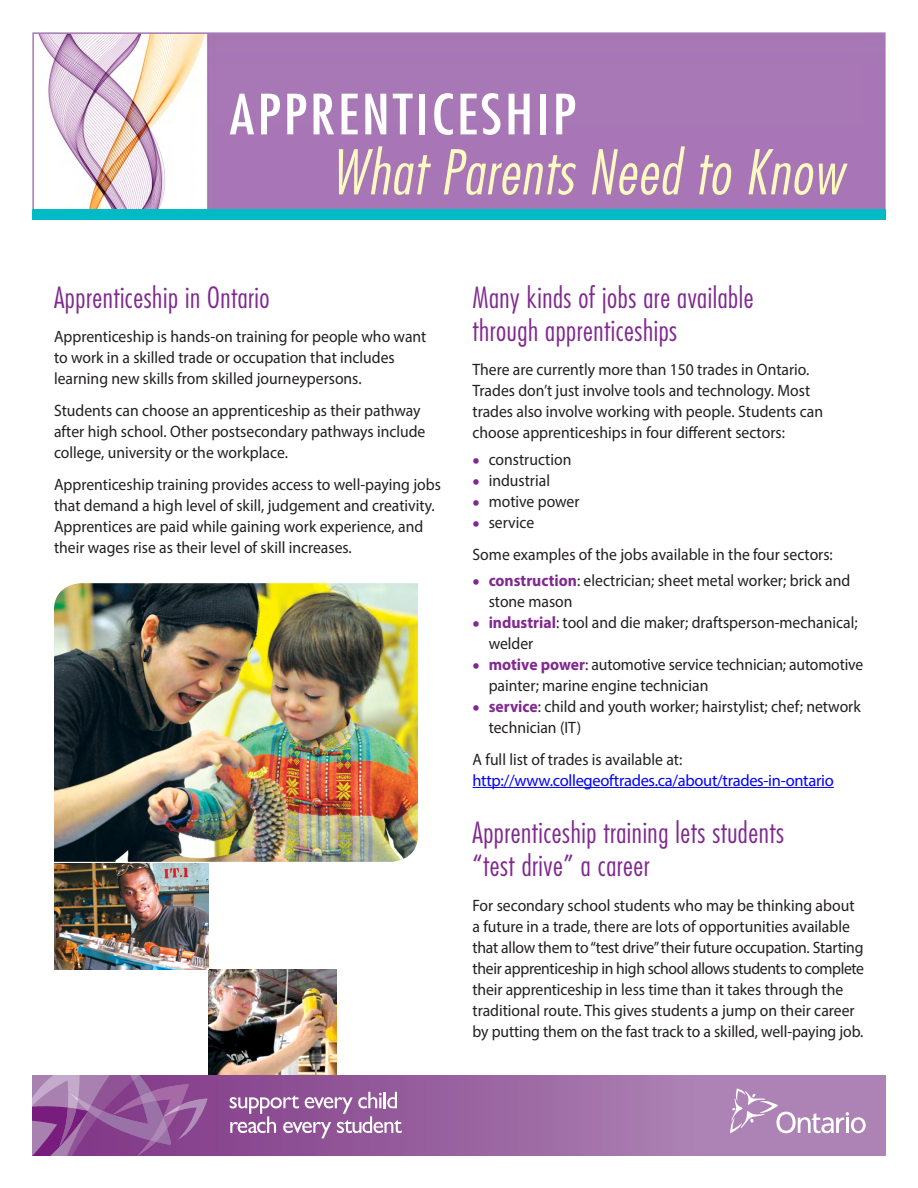
<style>
.page{position:relative;width:918px;height:1188px;background:#fff}
.page>*{position:absolute;margin:0;border:0;box-sizing:border-box;transform-origin:0 0}
.t1{font:italic 300 condensed 60px "Futura";letter-spacing:.02em;color:#fffac2}
.t2{font:condensed 54px "Futura";letter-spacing:.05em;color:#fff;scale:1.11 1}
.t3{font:300 condensed 28.5px/33px "Futura";letter-spacing:.02em;color:#812990}
.t4{font:16.5px/21px "Myriad Pro";color:#231f20;scale:.95 1}
.t5{font:16.5px/21px "Myriad Pro";letter-spacing:-.02em;color:#00f}
.s1{font-size:27px;color:#812990}
.s2{font-weight:700;color:#812990}
.s3{color:#231f20}
</style>
<div class="page">
<img style="left:209px;top:970px;width:127px;height:105px">
<img style="left:35px;top:35px;width:848px;height:175px">
<div style="left:32px;top:32px;width:854px;height:183px;border:2px solid #a778b4"></div>
<div style="left:32px;top:210px;width:854px;height:10px;background:#00bbc6"></div>
<hr style="left:472px;top:787px;width:362px;height:1px;background:#00f">
<img style="left:54px;top:583px;width:364px;height:279px">
<img style="left:54px;top:863px;width:155px;height:107px">
<svg style="left:208px;top:1075px;width:678px;height:81px;background:#9f6ca6"></svg>
<svg style="left:32px;top:1075px;width:176px;height:81px;background:#945a9b"></svg>
<svg style="left:230px;top:1092px;width:172px;height:46px;background:#a777ac"></svg>
<svg style="left:730px;top:1089px;width:136px;height:44px;background:#ba96c0"></svg>
<h1 class="t2" style="left:230px;top:80px;width:314px">APPRENTICESHIP</h1>
<h1 class="t1" style="left:331px;top:135px;width:514px">What Parents Need to Know</h1>
<h2 class="t3" style="left:54px;top:281px;width:217px">Apprenticeship in Ontario</h2>
<p class="t4" style="left:54px;top:326px;width:394px">Apprenticeship is hands-on training for people who want to work in a skilled trade or occupation that includes learning new skills from skilled journeypersons.</p>
<p class="t4" style="left:54px;top:400px;width:392px">Students can choose an apprenticeship as their pathway after high school. Other postsecondary pathways include college, university or the workplace.</p>
<p class="t4" style="left:54px;top:474px;width:409px">Apprenticeship training provides access to well-paying jobs that demand a high level of skill, judgement and creativity.<br>Apprentices are paid while gaining work experience, and their wages rise as their level of skill increases.</p>
<h2 class="t3" style="left:472px;top:281px;width:283px">Many kinds of jobs are available through apprenticeships</h2>
<p class="t4" style="left:472px;top:359px;width:370px">There are currently more than 150 trades in Ontario.<br>Trades don’t just involve tools and technology. Most trades also involve working with people. Students can choose apprenticeships in four different sectors:</p>
<p class="t4" style="left:472px;top:449px;width:106px"><span class="s1">•</span> construction</p>
<p class="t4" style="left:472px;top:470px;width:83px"><span class="s1">•</span> industrial</p>
<p class="t4" style="left:472px;top:491px;width:114px"><span class="s1">•</span> motive power</p>
<p class="t4" style="left:472px;top:512px;width:67px"><span class="s1">•</span> service</p>
<p class="t4" style="left:473px;top:543px;width:381px">Some examples of the jobs available in the four sectors:</p>
<p class="t4" style="left:489px;top:570px;width:382px;text-indent:-16px"><span class="s1">•</span> <span class="s2">construction</span>: electrician; sheet metal worker; brick and stone mason</p>
<p class="t4" style="left:489px;top:612px;width:390px;text-indent:-16px"><span class="s1">•</span> <span class="s2">industrial</span>: tool and die maker; draftsperson-mechanical; welder</p>
<p class="t4" style="left:489px;top:654px;width:396px;text-indent:-16px"><span class="s1">•</span> <span class="s2">motive power</span>: automotive service technician; automotive painter; marine engine technician</p>
<p class="t4" style="left:489px;top:696px;width:393px;text-indent:-16px"><span class="s1">•</span> <span class="s2">service</span>: child and youth worker; hairstylist; chef; network technician (IT)</p>
<p class="t5" style="left:472px;top:749px;width:363px"><span class="s3">A full list of trades is available at: </span>http://www.collegeoftrades.ca/about/trades-in-ontario</p>
<h2 class="t3" style="left:472px;top:816px;width:313px">Apprenticeship training lets students “test drive” a career</h2>
<p class="t4" style="left:472px;top:894px;width:414px">For secondary school students who may be thinking about a future in a trade, there are lots of opportunities available that allow them to “test drive” their future occupation. Starting their apprenticeship in high school allows students to complete their apprenticeship in less time than it takes through the traditional route. This gives students a jump on their career by putting them on the fast track to a skilled, well-paying job.</p>
</div>
